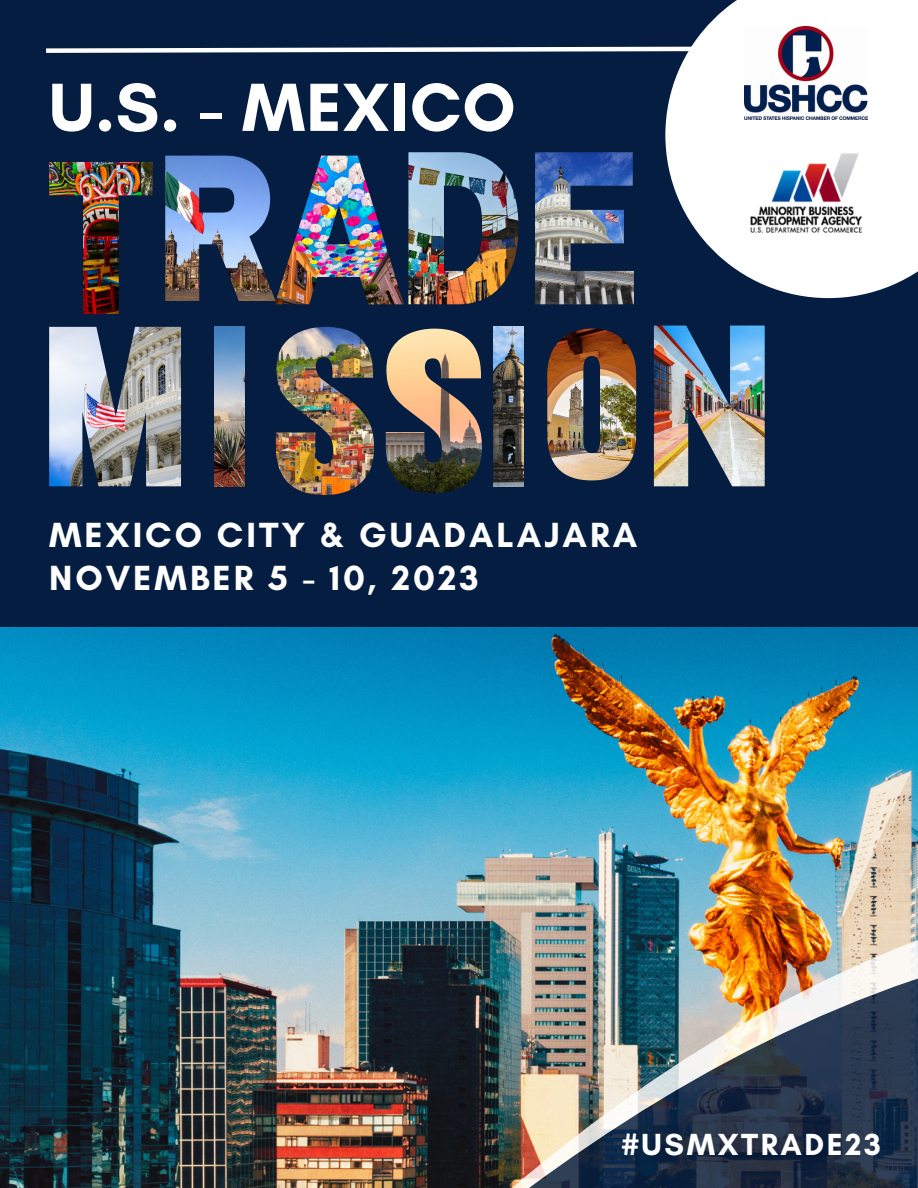
<style>
.page{position:relative;width:918px;height:1188px;background:#051d40}
.page>*{position:absolute;margin:0;border:0;box-sizing:border-box;transform-origin:0 0}
.t1{font:700 69.3px "Glacial Indifference";letter-spacing:.015em;color:#fff}
.t2{font:700 35.55px "Glacial Indifference";letter-spacing:.085em;color:#fff}
.t3{font:700 31.05px "Glacial Indifference";letter-spacing:.085em;color:#feffff}
</style>
<div class="page">
<svg style="left:46px;top:46px;width:619px;height:7px"></svg>
<img style="left:49px;top:162px;width:104px;height:152px">
<img style="left:165px;top:156px;width:110px;height:145px">
<img style="left:275px;top:156px;width:129px;height:148px">
<img style="left:408px;top:152px;width:110px;height:152px">
<img style="left:535px;top:152px;width:99px;height:152px">
<img style="left:49px;top:327px;width:132px;height:159px">
<img style="left:214px;top:327px;width:31px;height:159px">
<img style="left:276px;top:327px;width:98px;height:168px">
<img style="left:386px;top:329px;width:96px;height:164px">
<img style="left:493px;top:327px;width:31px;height:159px">
<img style="left:547px;top:329px;width:89px;height:151px">
<img style="left:654px;top:326px;width:111px;height:160px">
<svg style="left:665px;top:0;width:253px;height:298px;fill:#fff"></svg>
<img style="left:747px;top:135px;width:117px;height:117px">
<img style="left:744px;top:26px;width:123px;height:93px">
<img style="left:0;top:627px;width:918px;height:561px">
<img style="left:351px;top:822px;width:567px;height:366px">
<img style="left:356px;top:854px;width:562px;height:334px">
<p class="t1" style="left:49px;top:65px;width:468px">U.S. - MEXICO</p>
<p class="t2" style="left:49px;top:514px;width:590px">MEXICO CITY &amp; GUADALAJARA</p>
<p class="t2" style="left:49px;top:556px;width:431px">NOVEMBER 5 - 10, 2023</p>
<p class="t3" style="left:622px;top:1126px;width:260px">#USMXTRADE23</p>
</div>
